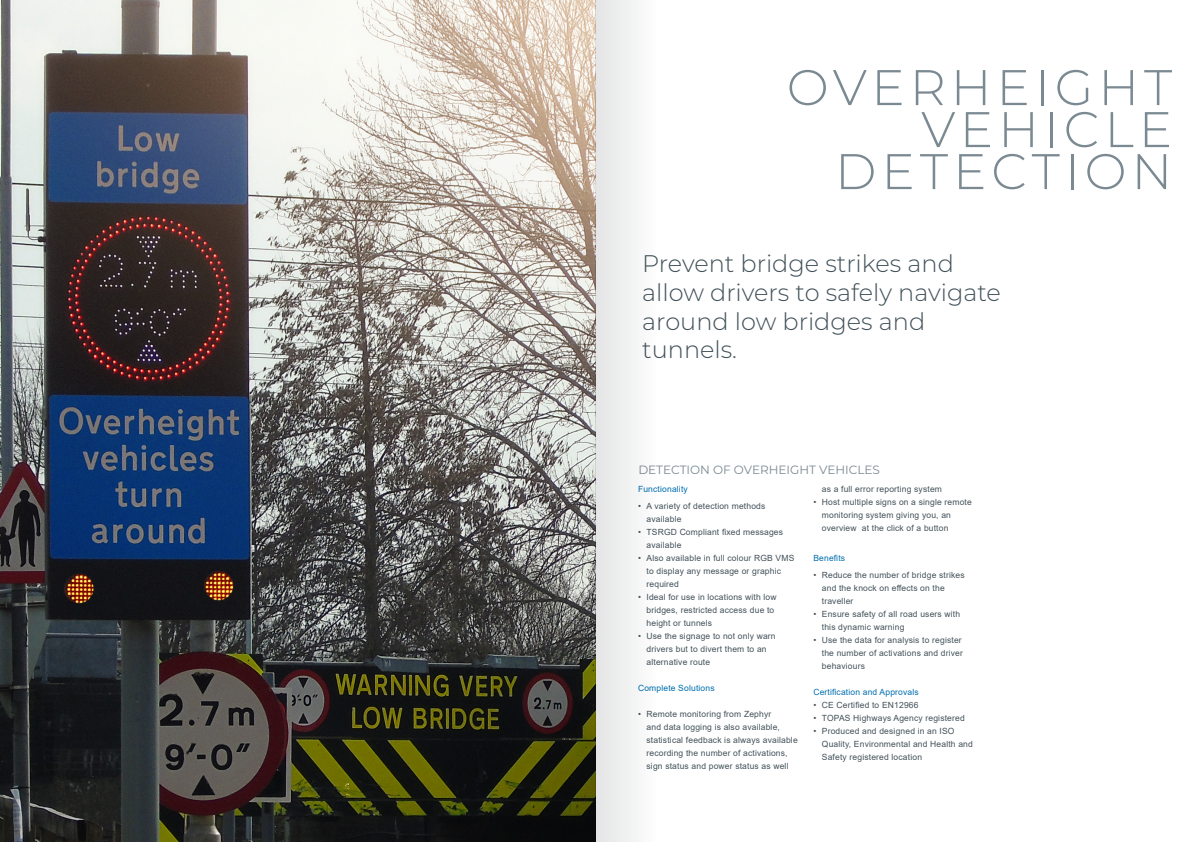
<style>
.page{position:relative;width:1191px;height:842px;background:#fff}
.page>*{position:absolute;margin:0;border:0;box-sizing:border-box;transform-origin:0 0}
.t1{font:300 50px "Montserrat";letter-spacing:.1em;color:#7b8a92}
.t2{font:300 24px/28.8px "Montserrat";color:#425159}
.t3{font:12px "Montserrat";color:#7b8a92}
.t4{font:8.5px/13px "Arial";letter-spacing:.02em;color:#425159}
.t5{font:8.5px "Arial";letter-spacing:.02em;color:#006faf}
</style>
<div class="page">
<img style="left:0;top:0;width:595px;height:842px">
<div style="left:595px;top:0;width:94px;height:842px;background:linear-gradient(to right,#e6e7e8,#fff)"></div>
<p class="t1" style="left:786px;top:53px;width:387px">OVERHEIGHT</p>
<p class="t1" style="left:921px;top:95px;width:253px">VEHICLE</p>
<p class="t1" style="left:835px;top:137px;width:338px">DETECTION</p>
<p class="t2" style="left:642px;top:248px;width:360px">Prevent bridge strikes and allow drivers to safely navigate around low bridges and tunnels.</p>
<p class="t3" style="left:638px;top:462px;width:243px">DETECTION OF OVERHEIGHT VEHICLES</p>
<p class="t5" style="left:638px;top:483px;width:51px">Functionality</p>
<p class="t4" style="left:646px;top:499px;width:120px;text-indent:-9px">• A variety of detection methods available</p>
<p class="t4" style="left:646px;top:525px;width:138px;text-indent:-9px">• TSRGD Compliant fixed messages available</p>
<p class="t4" style="left:646px;top:551px;width:149px;text-indent:-9px">• Also available in full colour RGB VMS to display any message or graphic required</p>
<p class="t4" style="left:646px;top:590px;width:132px;text-indent:-9px">• Ideal for use in locations with low bridges, restricted access due to height or tunnels</p>
<p class="t4" style="left:646px;top:629px;width:131px;text-indent:-9px">• Use the signage to not only warn drivers but to divert them to an alternative route</p>
<p class="t5" style="left:638px;top:682px;width:78px">Complete Solutions</p>
<p class="t4" style="left:646px;top:707px;width:153px;text-indent:-9px">• Remote monitoring from Zephyr<br>and data logging is also available, statistical feedback is always available recording the number of activations, sign status and power status as well</p>
<p class="t4" style="left:822px;top:482px;width:122px">as a full error reporting system</p>
<p class="t4" style="left:822px;top:495px;width:151px;text-indent:-9px">• Host multiple signs on a single remote monitoring system giving you, an overview at the click of a button</p>
<p class="t5" style="left:813px;top:552px;width:33px">Benefits</p>
<p class="t4" style="left:822px;top:569px;width:144px;text-indent:-9px">• Reduce the number of bridge strikes and the knock on effects on the traveller</p>
<p class="t4" style="left:822px;top:608px;width:140px;text-indent:-9px">• Ensure safety of all road users with this dynamic warning</p>
<p class="t4" style="left:822px;top:634px;width:143px;text-indent:-9px">• Use the data for analysis to register the number of activations and driver behaviours</p>
<p class="t5" style="left:813px;top:686px;width:107px">Certification and Approvals</p>
<p class="t4" style="left:813px;top:699px;width:107px">• CE Certified to EN12966</p>
<p class="t4" style="left:813px;top:712px;width:153px">• TOPAS Highways Agency registered</p>
<p class="t4" style="left:822px;top:725px;width:153px;text-indent:-9px">• Produced and designed in an ISO<br>Quality, Environmental and Health and<br>Safety registered location</p>
</div>
